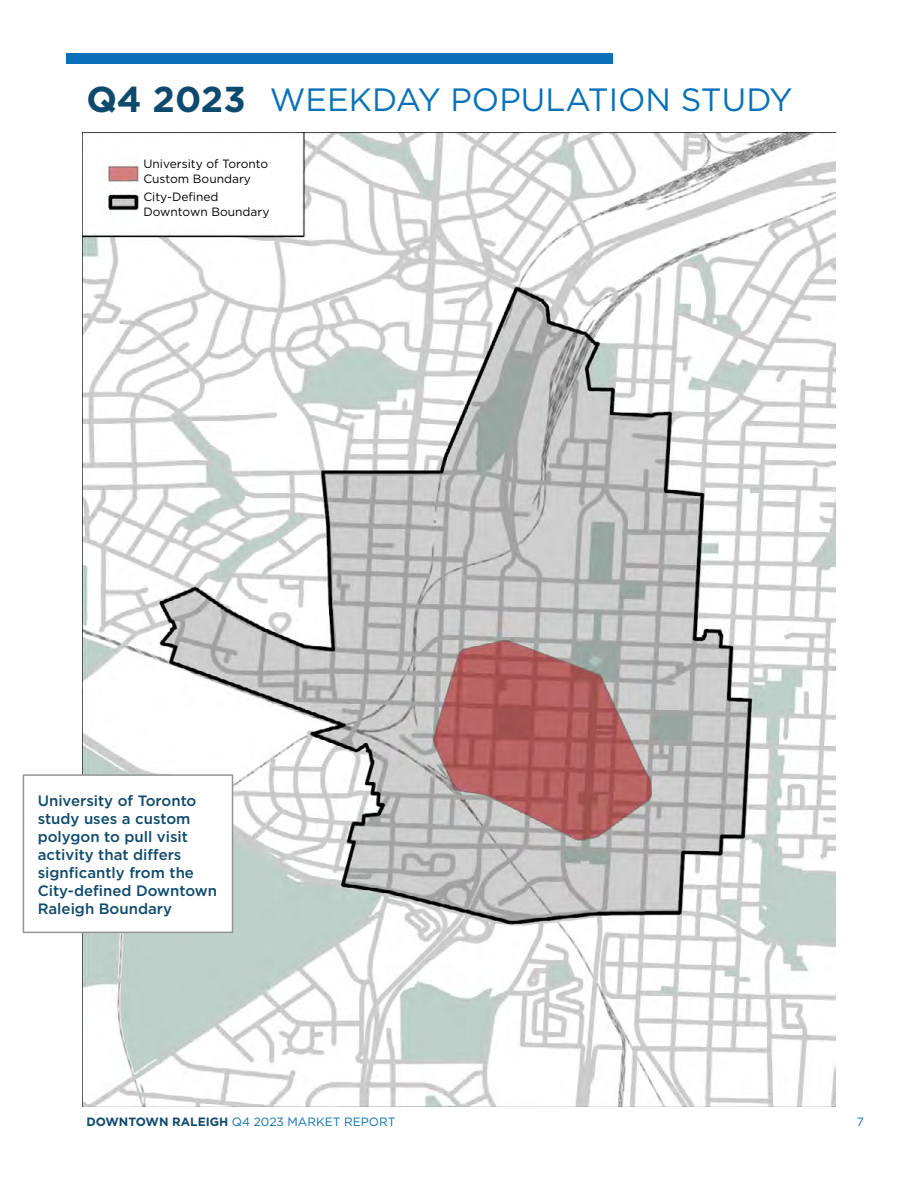
<style>
.page{position:relative;width:918px;height:1188px;background:#fff}
.page>*{position:absolute;margin:0;border:0;box-sizing:border-box;transform-origin:0 0}
.t1{font:32.25px "Gotham";color:#0871b9}
.t2{font:500 15px/18px "Gotham";color:#0d4a6e}
.t3{font:12px/15px "Gotham";color:#000}
.t4{font:12px "Gotham";color:#0871b9}
.s1{font-weight:700;font-size:36px;color:#0d4a6e}
.s2{font-weight:700;color:#0d4a6e}
</style>
<div class="page">
<img style="left:83px;top:133px;width:752px;height:974px">
<div style="left:66px;top:53px;width:547px;height:10px;background:#0871b9"></div>
<div style="left:23px;top:775px;width:210px;height:157px;background:#fff"></div>
<div style="left:23px;top:774px;width:210px;height:159px;border:2px solid #939598"></div>
<div style="left:140px;top:154px;width:158px;height:71px;background:#fff"></div>
<h1 class="t1" style="left:86px;top:79px;width:708px"><span class="s1">Q4 2023</span> WEEKDAY POPULATION STUDY</h1>
<p class="t3" style="left:143px;top:156px;width:126px">University of Toronto<br>Custom Boundary</p>
<p class="t3" style="left:143px;top:189px;width:128px">City-Defined<br>Downtown Boundary</p>
<p class="t2" style="left:38px;top:791px;width:181px">University of Toronto study uses a custom polygon to pull visit activity that differs signficantly from the<br>City-defined Downtown<br>Raleigh Boundary</p>
<p class="t4" style="left:86px;top:1114px;width:311px"><span class="s2">DOWNTOWN RALEIGH</span> Q4 2023 MARKET REPORT</p>
<p class="t4" style="left:857px;top:1114px;width:9px">7</p>
</div>
